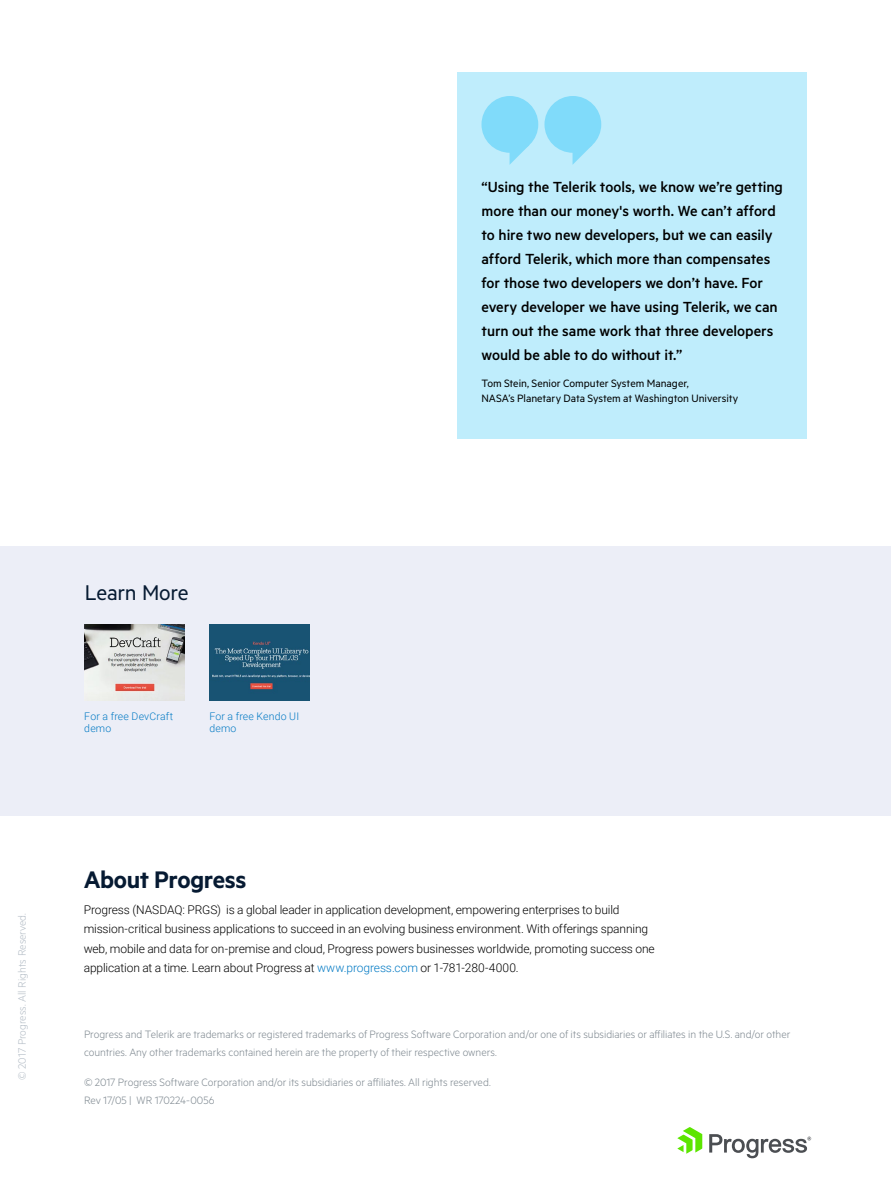
<style>
.page{position:relative;width:891px;height:1188px;background:#fff}
.page>*{position:absolute;margin:0;border:0;box-sizing:border-box;transform-origin:0 0}
.t1{font:600 27px "Metric";letter-spacing:-.015em;color:#061a32}
.t2{font:24px "Metric";letter-spacing:-.01em;color:#061a32}
.t3{font:500 16.5px/24px "Metric";letter-spacing:-.005em;color:#000}
.t4{font:300 12px/19.5px "Roboto";letter-spacing:-.01em;color:#000}
.t5{font:300 12px/18px "Metric";color:#7d878f}
.t6{font:12px/15px "Metric";letter-spacing:-.005em;color:#000}
.t7{font:300 12px "Metric";color:#b4bdc6}
.t8{font:300 10.5px/12px "Roboto";letter-spacing:.02em;color:#037ac4}
.s1{color:#037ac4}
</style>
<div class="page">
<svg style="left:677px;top:1127px;width:25px;height:27px"></svg>
<svg style="left:709px;top:1134px;width:102px;height:24px"></svg>
<div style="left:0;top:546px;width:891px;height:270px;background:#eceef7"></div>
<div style="left:458px;top:72px;width:349px;height:367px;background:#bfedfc"></div>
<svg style="left:510px;top:148px;width:16px;height:16px"></svg>
<div style="left:482px;top:96px;width:56px;height:57px;background:#80dbfa;border-radius:50%"></div>
<svg style="left:573px;top:147px;width:17px;height:17px"></svg>
<div style="left:544px;top:96px;width:57px;height:57px;background:#80dbfa;border-radius:50%"></div>
<img style="left:209px;top:624px;width:101px;height:77px">
<img style="left:84px;top:624px;width:101px;height:77px">
<p class="t3" style="left:482px;top:174px;width:303px">“Using the Telerik tools, we know we’re getting more than our money's worth. We can’t afford to hire two new developers, but we can easily afford Telerik, which more than compensates for those two developers we don’t have. For every developer we have using Telerik, we can turn out the same work that three developers would be able to do without it.”</p>
<p class="t6" style="left:482px;top:375px;width:258px">Tom Stein, Senior Computer System Manager,<br>NASA’s Planetary Data System at Washington University</p>
<p class="t7" style="left:15px;top:1080px;width:169px;rotate:-90deg">© 2017 Progress. All Rights Reserved.</p>
<h2 class="t2" style="left:85px;top:579px;width:105px">Learn More</h2>
<p class="t8" style="left:84px;top:709px;width:90px">For a free DevCraft demo</p>
<p class="t8" style="left:209px;top:709px;width:91px">For a free Kendo UI demo</p>
<h1 class="t1" style="left:84px;top:864px;width:164px">About Progress</h1>
<p class="t4" style="left:84px;top:899px;width:573px">Progress (NASDAQ: PRGS) is a global leader in application development, empowering enterprises to build mission-critical business applications to succeed in an evolving business environment. With offerings spanning web, mobile and data for on-premise and cloud, Progress powers businesses worldwide, promoting success one application at a time. Learn about Progress at <span class="s1">www.progress.com</span> or 1-781-280-4000.</p>
<p class="t5" style="left:84px;top:1025px;width:708px">Progress and Telerik are trademarks or registered trademarks of Progress Software Corporation and/or one of its subsidiaries or affiliates in the U.S. and/or other countries. Any other trademarks contained herein are the property of their respective owners.</p>
<p class="t5" style="left:84px;top:1073px;width:408px">© 2017 Progress Software Corporation and/or its subsidiaries or affiliates. All rights reserved.<br>Rev 17/05 | WR 170224-0056</p>
</div>
